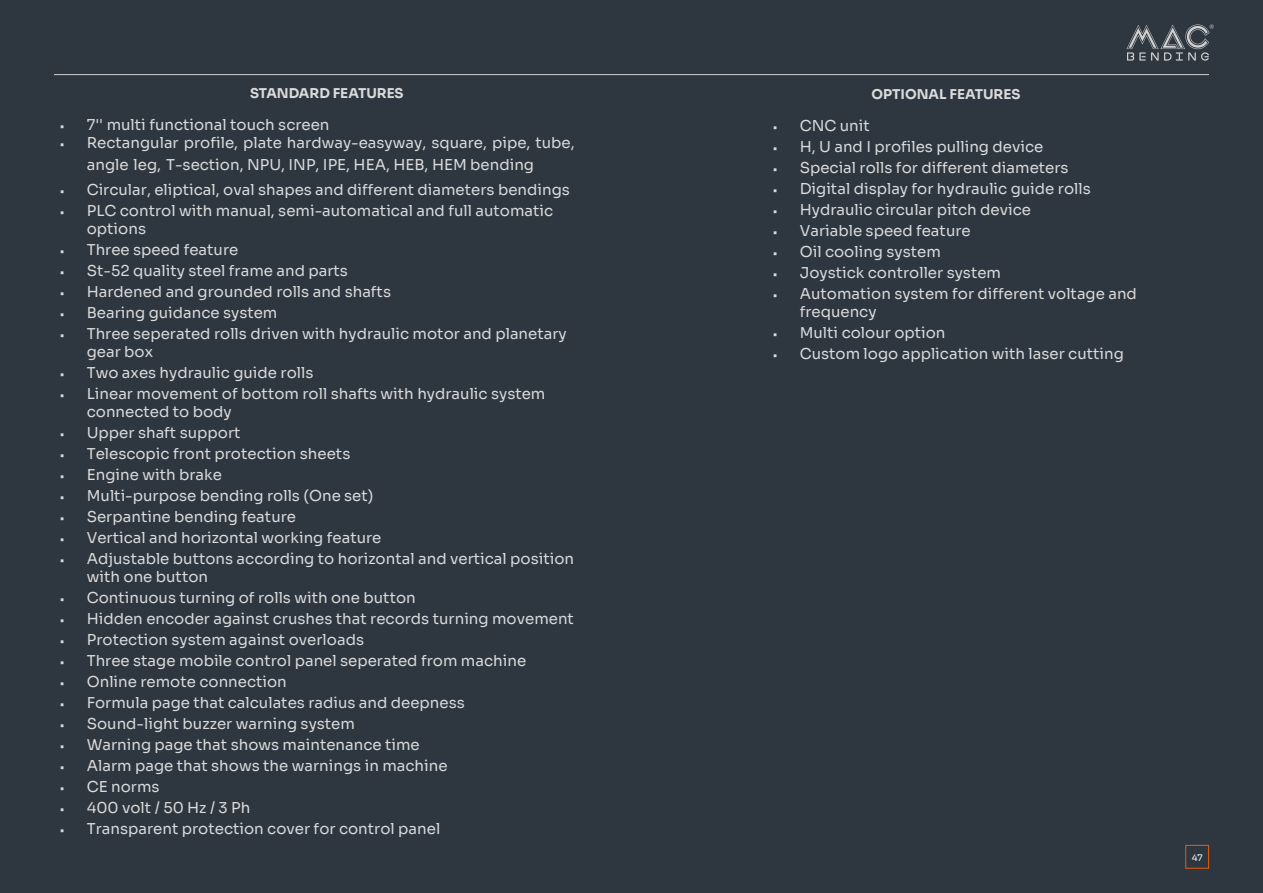
<style>
.page{position:relative;width:1263px;height:893px;background:#2e363f}
.page>*{position:absolute;margin:0;border:0;box-sizing:border-box;transform-origin:0 0}
.t1{font:15px/18px "Sora";color:#dadada}
.t2{font:700 13.5px "Sora";color:#dadada}
.t3{font:9px "Sora";color:#fff}
.s1{font-size:11.25px}
</style>
<div class="page">
<hr style="left:54px;top:74px;width:1155px;height:1px;background:#d0d0d0">
<div style="left:1185px;top:845px;width:24px;height:24px;border:1px solid #ea5b0b"></div>
<svg style="left:1126px;top:24px;width:88px;height:37px"></svg>
<p class="t2" style="left:250px;top:82px;width:155px">STANDARD FEATURES</p>
<p class="t2" style="left:872px;top:83px;width:150px">OPTIONAL FEATURES</p>
<p class="t1" style="left:773px;top:115px;width:99px"><span class="s1">•</span> CNC unit</p>
<p class="t1" style="left:773px;top:136px;width:272px"><span class="s1">•</span> H, U and I profiles pulling device</p>
<p class="t1" style="left:773px;top:157px;width:297px"><span class="s1">•</span> Special rolls for different diameters</p>
<p class="t1" style="left:773px;top:178px;width:319px"><span class="s1">•</span> Digital display for hydraulic guide rolls</p>
<p class="t1" style="left:773px;top:199px;width:260px"><span class="s1">•</span> Hydraulic circular pitch device</p>
<p class="t1" style="left:773px;top:220px;width:199px"><span class="s1">•</span> Variable speed feature</p>
<p class="t1" style="left:773px;top:241px;width:170px"><span class="s1">•</span> Oil cooling system</p>
<p class="t1" style="left:773px;top:262px;width:230px"><span class="s1">•</span> Joystick controller system</p>
<p class="t1" style="left:800px;top:283px;width:339px;text-indent:-27px"><span class="s1">•</span> Automation system for different voltage and frequency</p>
<p class="t1" style="left:773px;top:322px;width:174px"><span class="s1">•</span> Multi colour option</p>
<p class="t1" style="left:773px;top:343px;width:353px"><span class="s1">•</span> Custom logo application with laser cutting</p>
<p class="t1" style="left:60px;top:114px;width:271px"><span class="s1">•</span> 7'' multi functional touch screen</p>
<p class="t1" style="left:87px;top:131px;width:489px;line-height:22px;text-indent:-27px"><span class="s1">•</span> Rectangular profile, plate hardway-easyway, square, pipe, tube, angle leg, T-section, NPU, INP, IPE, HEA, HEB, HEM bending</p>
<p class="t1" style="left:60px;top:179px;width:512px"><span class="s1">•</span> Circular, eliptical, oval shapes and different diameters bendings</p>
<p class="t1" style="left:87px;top:200px;width:468px;text-indent:-27px"><span class="s1">•</span> PLC control with manual, semi-automatical and full automatic options</p>
<p class="t1" style="left:60px;top:240px;width:180px"><span class="s1">•</span> Three speed feature</p>
<p class="t1" style="left:60px;top:261px;width:290px"><span class="s1">•</span> St-52 quality steel frame and parts</p>
<p class="t1" style="left:60px;top:282px;width:333px"><span class="s1">•</span> Hardened and grounded rolls and shafts</p>
<p class="t1" style="left:60px;top:303px;width:219px"><span class="s1">•</span> Bearing guidance system</p>
<p class="t1" style="left:87px;top:324px;width:481px;text-indent:-27px"><span class="s1">•</span> Three seperated rolls driven with hydraulic motor and planetary gear box</p>
<p class="t1" style="left:60px;top:363px;width:255px"><span class="s1">•</span> Two axes hydraulic guide rolls</p>
<p class="t1" style="left:87px;top:384px;width:460px;text-indent:-27px"><span class="s1">•</span> Linear movement of bottom roll shafts with hydraulic system connected to body</p>
<p class="t1" style="left:60px;top:423px;width:182px"><span class="s1">•</span> Upper shaft support</p>
<p class="t1" style="left:60px;top:444px;width:292px"><span class="s1">•</span> Telescopic front protection sheets</p>
<p class="t1" style="left:60px;top:465px;width:164px"><span class="s1">•</span> Engine with brake</p>
<p class="t1" style="left:60px;top:486px;width:315px"><span class="s1">•</span> Multi-purpose bending rolls (One set)</p>
<p class="t1" style="left:60px;top:507px;width:238px"><span class="s1">•</span> Serpantine bending feature</p>
<p class="t1" style="left:60px;top:528px;width:323px"><span class="s1">•</span> Vertical and horizontal working feature</p>
<p class="t1" style="left:87px;top:549px;width:489px;text-indent:-27px"><span class="s1">•</span> Adjustable buttons according to horizontal and vertical position with one button</p>
<p class="t1" style="left:60px;top:588px;width:357px"><span class="s1">•</span> Continuous turning of rolls with one button</p>
<p class="t1" style="left:60px;top:609px;width:516px"><span class="s1">•</span> Hidden encoder against crushes that records turning movement</p>
<p class="t1" style="left:60px;top:630px;width:306px"><span class="s1">•</span> Protection system against overloads</p>
<p class="t1" style="left:60px;top:651px;width:468px"><span class="s1">•</span> Three stage mobile control panel seperated from machine</p>
<p class="t1" style="left:60px;top:672px;width:229px"><span class="s1">•</span> Online remote connection</p>
<p class="t1" style="left:60px;top:693px;width:407px"><span class="s1">•</span> Formula page that calculates radius and deepness</p>
<p class="t1" style="left:60px;top:714px;width:297px"><span class="s1">•</span> Sound-light buzzer warning system</p>
<p class="t1" style="left:60px;top:735px;width:362px"><span class="s1">•</span> Warning page that shows maintenance time</p>
<p class="t1" style="left:60px;top:756px;width:389px"><span class="s1">•</span> Alarm page that shows the warnings in machine</p>
<p class="t1" style="left:60px;top:777px;width:101px"><span class="s1">•</span> CE norms</p>
<p class="t1" style="left:60px;top:798px;width:192px"><span class="s1">•</span> 400 volt / 50 Hz / 3 Ph</p>
<p class="t1" style="left:60px;top:819px;width:382px"><span class="s1">•</span> Transparent protection cover for control panel</p>
<p class="t3" style="left:1192px;top:850px;width:12px">47</p>
</div>
